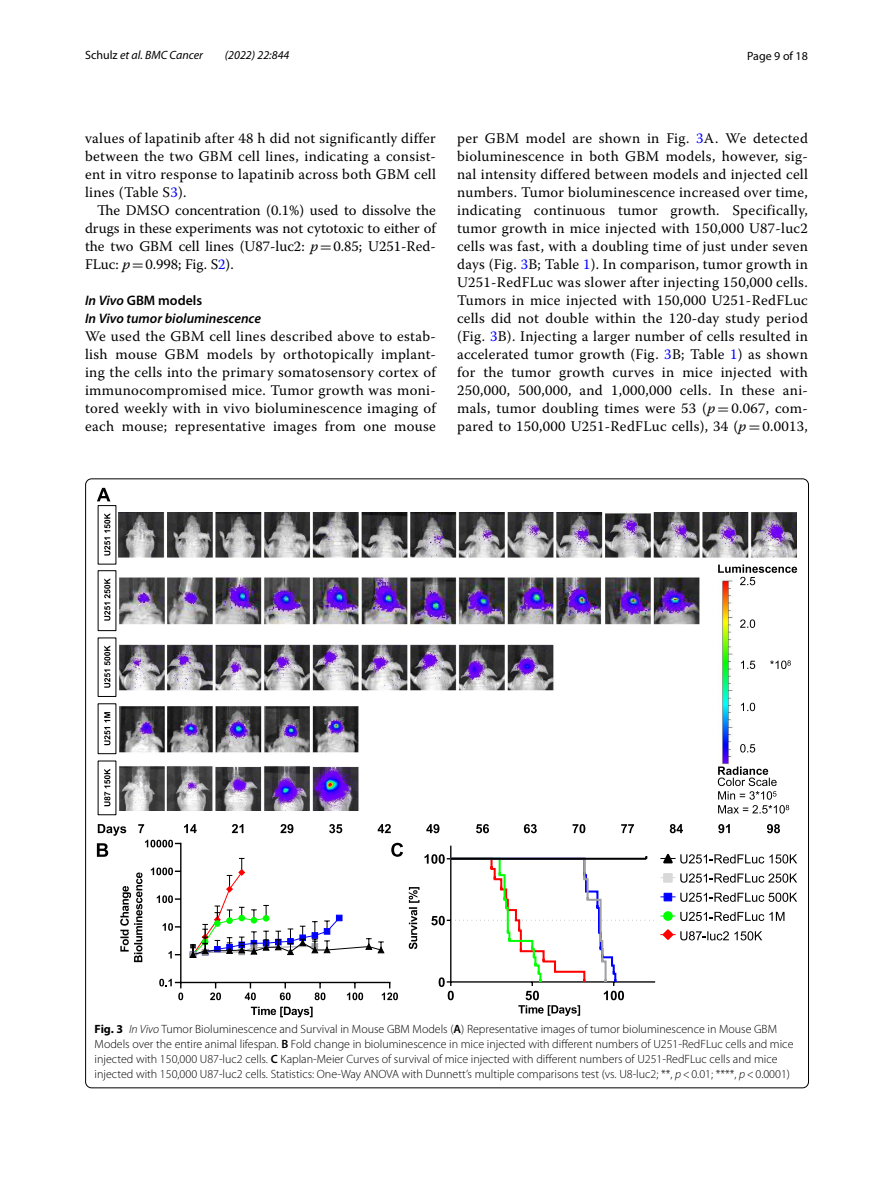
<style>
.page{position:relative;width:893px;height:1187px;background:#fff}
.page>*{position:absolute;margin:0;border:0;box-sizing:border-box;transform-origin:0 0}
.t1{font:14.7px/18px "Warnock Pro";letter-spacing:.02em;color:#000;text-align:justify}
.t2{font:italic 600 13.8px/18px "Myriad Pro";color:#000}
.t3{font:300 12px/15px "Myriad Pro";color:#000}
.t4{font:italic 12px "Myriad Pro";color:#000}
.t5{font:12px "Myriad Pro";color:#000}
.s1{font-style:normal}
.s2{color:#00f}
.s3{font-style:italic}
.s4{font-family:"MTSY"}
.s5{font-weight:700}
.s6{font-weight:600}
</style>
<div class="page">
<img style="left:118px;top:512px;width:678px;height:298px">
<svg style="left:97px;top:488px;width:13px;height:13px"></svg>
<svg style="left:104px;top:769px;width:6px;height:37px"></svg>
<svg style="left:104px;top:513px;width:6px;height:42px"></svg>
<svg style="left:104px;top:645px;width:6px;height:42px"></svg>
<svg style="left:104px;top:578px;width:6px;height:42px"></svg>
<svg style="left:104px;top:712px;width:6px;height:33px"></svg>
<svg style="left:98px;top:824px;width:28px;height:11px"></svg>
<svg style="left:476px;top:824px;width:13px;height:9px"></svg>
<svg style="left:138px;top:824px;width:6px;height:9px"></svg>
<svg style="left:184px;top:824px;width:13px;height:9px"></svg>
<svg style="left:232px;top:824px;width:11px;height:9px"></svg>
<svg style="left:280px;top:824px;width:13px;height:9px"></svg>
<svg style="left:329px;top:824px;width:13px;height:9px"></svg>
<svg style="left:378px;top:824px;width:13px;height:9px"></svg>
<svg style="left:426px;top:824px;width:13px;height:9px"></svg>
<svg style="left:524px;top:824px;width:13px;height:9px"></svg>
<svg style="left:572px;top:824px;width:13px;height:9px"></svg>
<svg style="left:621px;top:824px;width:13px;height:9px"></svg>
<svg style="left:670px;top:824px;width:13px;height:9px"></svg>
<svg style="left:718px;top:824px;width:12px;height:9px"></svg>
<svg style="left:767px;top:824px;width:13px;height:9px"></svg>
<svg style="left:741px;top:660px;width:14px;height:9px"></svg>
<svg style="left:741px;top:702px;width:14px;height:9px"></svg>
<svg style="left:740px;top:744px;width:15px;height:8px"></svg>
<svg style="left:718px;top:564px;width:79px;height:21px"></svg>
<svg style="left:718px;top:766px;width:71px;height:47px"></svg>
<svg style="left:740px;top:619px;width:15px;height:9px"></svg>
<svg style="left:770px;top:660px;width:21px;height:9px"></svg>
<hr style="left:180px;top:981px;width:210px;height:2px;background:#000">
<svg style="left:210px;top:983px;width:11px;height:17px"></svg>
<svg style="left:245px;top:983px;width:11px;height:17px"></svg>
<svg style="left:280px;top:983px;width:11px;height:17px"></svg>
<svg style="left:315px;top:983px;width:10px;height:17px"></svg>
<svg style="left:347px;top:983px;width:16px;height:17px"></svg>
<svg style="left:382px;top:982px;width:16px;height:18px"></svg>
<hr style="left:180px;top:842px;width:1px;height:141px;background:#000">
<svg style="left:159px;top:978px;width:24px;height:22px"></svg>
<svg style="left:168px;top:950px;width:13px;height:8px"></svg>
<svg style="left:163px;top:923px;width:18px;height:7px"></svg>
<svg style="left:157px;top:895px;width:24px;height:8px"></svg>
<svg style="left:151px;top:867px;width:30px;height:8px"></svg>
<svg style="left:145px;top:839px;width:36px;height:8px"></svg>
<svg style="left:189px;top:858px;width:195px;height:100px"></svg>
<svg style="left:251px;top:1006px;width:62px;height:11px"></svg>
<svg style="left:120px;top:872px;width:22px;height:90px"></svg>
<svg style="left:97px;top:843px;width:11px;height:13px"></svg>
<svg style="left:660px;top:892px;width:137px;height:9px"></svg>
<svg style="left:660px;top:873px;width:137px;height:9px"></svg>
<svg style="left:660px;top:853px;width:137px;height:11px"></svg>
<svg style="left:660px;top:911px;width:124px;height:10px"></svg>
<div style="left:664px;top:912px;width:8px;height:7px;background:#0f0;border-radius:50%"></div>
<div style="left:663px;top:911px;width:10px;height:9px;border:2px solid #0f0;border-radius:50%"></div>
<svg style="left:660px;top:929px;width:102px;height:12px"></svg>
<hr style="left:450px;top:981px;width:205px;height:1px;background:#000">
<hr style="left:450px;top:845px;width:1px;height:137px;background:#000">
<svg style="left:409px;top:854px;width:245px;height:161px"></svg>
<svg style="left:391px;top:842px;width:12px;height:14px"></svg>
<p class="t4" style="left:85px;top:48px;width:119px"><span class="s1">Schulz</span> et al. BMC Cancer</p>
<p class="t4" style="left:225px;top:48px;width:66px">(2022) 22:844</p>
<p class="t5" style="left:747px;top:48px;width:62px">Page 9 of 18</p>
<p class="t1" style="left:85px;top:128px;width:352px">values of lapatinib after 48 h did not significantly differ between the two GBM cell lines, indicating a consist&shy;ent in vitro response to lapatinib across both GBM cell lines (Table S<span class="s2">3</span>).</p>
<p class="t1" style="left:85px;top:200px;width:352px;text-indent:12px">The DMSO concentration (0.1%) used to dissolve the drugs in these experiments was not cytotoxic to either of the two GBM cell lines (U87-luc2: <span class="s3">p</span><span class="s4">=</span>0.85; U251-Red-FLuc: <span class="s3">p</span><span class="s4">=</span>0.998; Fig. S<span class="s2">2</span>).</p>
<p class="t2" style="left:85px;top:291px;width:177px">In Vivo <span class="s1">GBM models<br></span>In Vivo tumor bioluminescence</p>
<p class="t1" style="left:85px;top:326px;width:352px">We used the GBM cell lines described above to estab&shy;lish mouse GBM models by orthotopically implant&shy;ing the cells into the primary somatosensory cortex of immunocompromised mice. Tumor growth was moni&shy;tored weekly with in vivo bioluminescence imaging of each mouse; representative images from one mouse</p>
<p class="t1" style="left:457px;top:128px;width:352px">per GBM model are shown in Fig. <span class="s2">3</span>A. We detected bioluminescence in both GBM models, however, sig&shy;nal intensity differed between models and injected cell numbers. Tumor bioluminescence increased over time, indicating continuous tumor growth. Specifically, tumor growth in mice injected with 150,000 U87-luc2 cells was fast, with a doubling time of just under seven days (Fig. <span class="s2">3</span>B; Table <span class="s2">1</span>). In comparison, tumor growth in U251-RedFLuc was slower after injecting 150,000 cells.<br>Tumors in mice injected with 150,000 U251-RedFLuc cells did not double within the 120-day study period (Fig. <span class="s2">3</span>B). Injecting a larger number of cells resulted in accelerated tumor growth (Fig. <span class="s2">3</span>B; Table <span class="s2">1</span>) as shown for the tumor growth curves in mice injected with 250,000, 500,000, and 1,000,000 cells. In these ani&shy;mals, tumor doubling times were 53 (<span class="s3">p</span> <span class="s4">=</span> 0.067, com&shy;pared to 150,000 U251-RedFLuc cells), 34 (<span class="s3">p</span> <span class="s4">=</span> 0.0013,</p>
<p class="t3" style="left:95px;top:1021px;width:700px"><span class="s5">Fig. 3</span> <span class="s3">In Vivo</span> Tumor Bioluminescence and Survival in Mouse GBM Models (<span class="s6">A</span>) Representative images of tumor bioluminescence in Mouse GBM Models over the entire animal lifespan. <span class="s6">B</span> Fold change in bioluminescence in mice injected with different numbers of U251-RedFLuc cells and mice injected with 150,000 U87-luc2 cells. <span class="s6">C</span> Kaplan-Meier Curves of survival of mice injected with different numbers of U251-RedFLuc cells and mice injected with 150,000 U87-luc2 cells. Statistics: One-Way ANOVA with Dunnett’s multiple comparisons test (vs. U8-luc2; **, <span class="s3">p</span>&lt;0.01; ****, <span class="s3">p</span>&lt;0.0001)</p>
</div>
